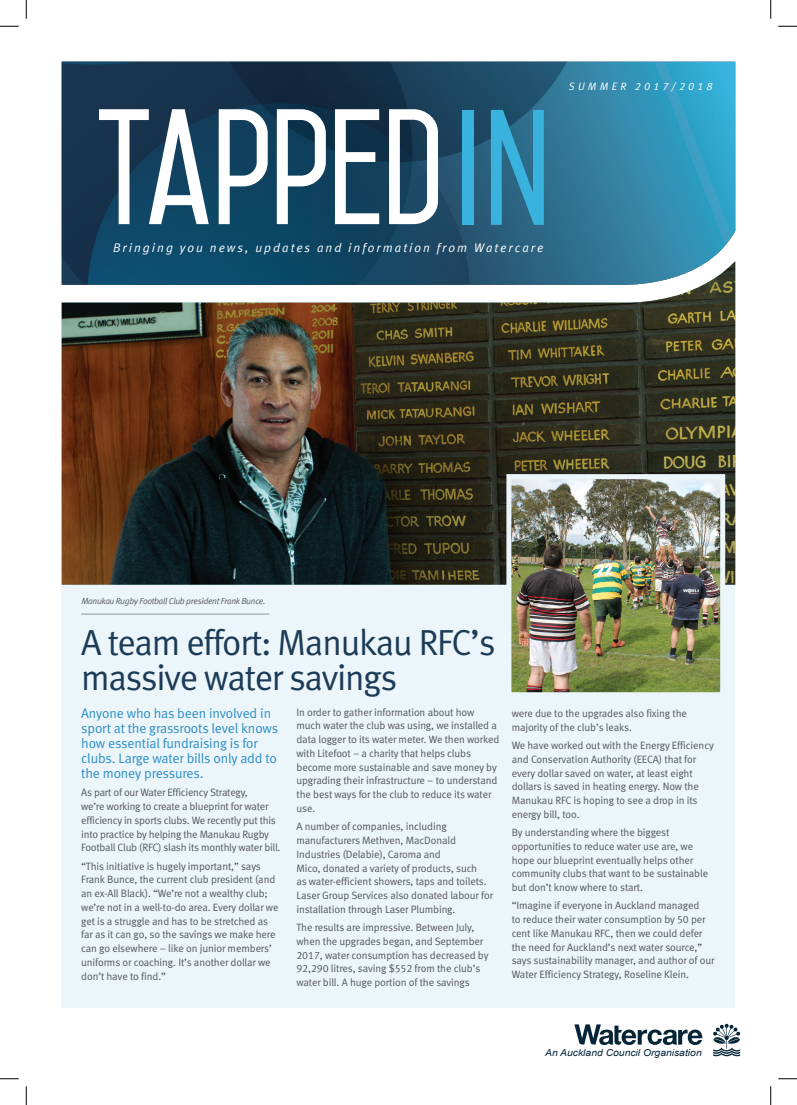
<style>
.page{position:relative;width:797px;height:1105px;background:#fff}
.page>*{position:absolute;margin:0;border:0;box-sizing:border-box;transform-origin:0 0}
.t1{font:600 140.62px "Mohave";letter-spacing:-.01em;color:#fff}
.t2{font:36.25px/35px "Meta Normal LF";letter-spacing:-.03em;color:#1c3b57}
.t3{font:13.75px/15px "Meta Normal LF";letter-spacing:-.01em;color:#2e8ec6}
.t4{font:italic 12.5px "Meta Normal LF";letter-spacing:.16em;color:#fff}
.t5{font:10.62px/13.8px "Meta Normal LF";letter-spacing:-.01em;color:#57585a}
.t6{font:italic 10.62px "Meta Normal LF";letter-spacing:.3em;color:#fff}
.t7{font:italic 9.5px "Arial";color:#052438;scale:1.08 1}
.t8{font:italic 8.75px "Meta Normal LF";letter-spacing:-.03em;color:#57585a}
.s1{color:#39b3dd}
</style>
<div class="page">
<svg style="left:713px;top:1024px;width:27px;height:32px"></svg>
<svg style="left:574px;top:1024px;width:128px;height:21px"></svg>
<div style="left:62px;top:303px;width:673px;height:705px;background:#ebf5fa"></div>
<svg style="left:470px;top:62px;width:265px;height:199px;background:#3286a8"></svg>
<div style="left:62px;top:64px;width:145px;height:197px;background:#18334e"></div>
<svg style="left:88px;top:103px;width:382px;height:158px;background:#12425f"></svg>
<svg style="left:62px;top:62px;width:145px;height:2px"></svg>
<svg style="left:207px;top:62px;width:382px;height:100px;background:#1a445e"></svg>
<hr style="left:81px;top:614px;width:188px;height:1px;background:#939598">
<img style="left:62px;top:261px;width:673px;height:324px">
<img style="left:512px;top:480px;width:207px;height:211px">
<div style="left:506px;top:474px;width:219px;height:223px;border:5px solid #ebf5fa"></div>
<svg style="left:0;top:25px;width:19px;height:2px"></svg>
<svg style="left:778px;top:25px;width:19px;height:2px"></svg>
<svg style="left:0;top:1078px;width:19px;height:1px"></svg>
<svg style="left:778px;top:1078px;width:19px;height:1px"></svg>
<svg style="left:25px;top:0;width:2px;height:19px"></svg>
<svg style="left:25px;top:1086px;width:2px;height:19px"></svg>
<svg style="left:770px;top:0;width:1px;height:19px"></svg>
<svg style="left:770px;top:1086px;width:1px;height:19px"></svg>
<h1 class="t1" style="left:94px;top:82px;width:459px">TAPPED<span class="s1">IN</span></h1>
<p class="t4" style="left:113px;top:240px;width:432px">Bringing you news, updates and information from Watercare</p>
<p class="t6" style="left:569px;top:80px;width:145px">SUMMER 2017/2018</p>
<p class="t8" style="left:81px;top:595px;width:185px">Manukau Rugby Football Club president Frank Bunce.</p>
<h2 class="t2" style="left:81px;top:624px;width:416px">A team effort: Manukau RFC’s massive water savings</h2>
<p class="t3" style="left:81px;top:705px;width:198px">Anyone who has been involved in sport at the grassroots level knows how essential fundraising is for clubs. Large water bills only add to the money pressures.</p>
<p class="t5" style="left:81px;top:786px;width:201px">As part of our Water Efficiency Strategy,<br>we’re working to create a blueprint for water efficiency in sports clubs. We recently put this into practice by helping the Manukau Rugby Football Club (RFC) slash its monthly water bill.</p>
<p class="t5" style="left:81px;top:859px;width:199px">“This initiative is hugely important,” says Frank Bunce, the current club president (and an ex-All Black). “We’re not a wealthy club; we’re not in a well-to-do area. Every dollar we get is a struggle and has to be stretched as far as it can go, so the savings we make here can go elsewhere – like on junior members’ uniforms or coaching. It’s another dollar we don’t have to find.”</p>
<p class="t5" style="left:296px;top:705px;width:204px">In order to gather information about how much water the club was using, we installed a data logger to its water meter. We then worked with Litefoot – a charity that helps clubs become more sustainable and save money by upgrading their infrastructure – to understand the best ways for the club to reduce its water use.</p>
<p class="t5" style="left:296px;top:819px;width:198px">A number of companies, including manufacturers Methven, MacDonald Industries (Delabie), Caroma and<br>Mico, donated a variety of products, such<br>as water-efficient showers, taps and toilets.<br>Laser Group Services also donated labour for installation through Laser Plumbing.</p>
<p class="t5" style="left:296px;top:920px;width:193px">The results are impressive. Between July, when the upgrades began, and September 2017, water consumption has decreased by 92,290 litres, saving $552 from the club’s water bill. A huge portion of the savings</p>
<p class="t5" style="left:511px;top:706px;width:177px">were due to the upgrades also fixing the majority of the club’s leaks.</p>
<p class="t5" style="left:511px;top:738px;width:204px">We have worked out with the Energy Efficiency and Conservation Authority (EECA) that for every dollar saved on water, at least eight dollars is saved in heating energy. Now the Manukau RFC is hoping to see a drop in its energy bill, too.</p>
<p class="t5" style="left:511px;top:825px;width:198px">By understanding where the biggest opportunities to reduce water use are, we hope our blueprint eventually helps other community clubs that want to be sustainable but don’t know where to start.</p>
<p class="t5" style="left:511px;top:899px;width:204px">“Imagine if everyone in Auckland managed<br>to reduce their water consumption by 50 per cent like Manukau RFC, then we could defer the need for Auckland’s next water source,” says sustainability manager, and author of our Water Efficiency Strategy, Roseline Klein.</p>
<p class="t7" style="left:545px;top:1047px;width:146px">An Auckland Council Organisation</p>
</div>
